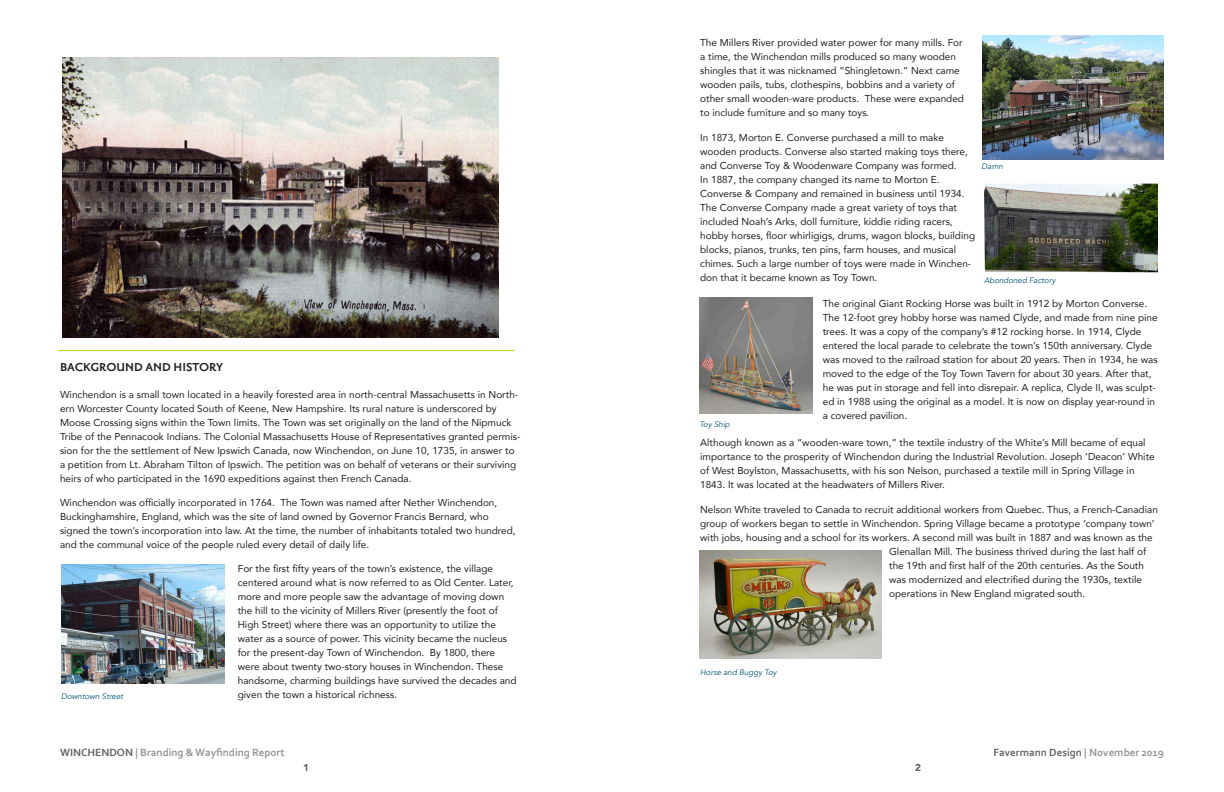
<style>
.page{position:relative;width:1224px;height:792px;background:#fff}
.page>*{position:absolute;margin:0;border:0;box-sizing:border-box;transform-origin:0 0}
.Subheader{font:700 14px "Priori Sans OT";color:#231f20}
.t1{font:700 11px "Corbel";color:#939598}
.t2{font:700 11px "Corbel";color:#636366}
.Paragraph_Style_2{font:10px/14px "Avenir";color:#231f20}
.Paragraph_Style_2-2{font:900 10px "Avenir";color:#636366}
.t3{font:italic 8px "Avenir";color:#005677}
.s1{color:#636366}
.s2{color:#939598}
</style>
<div class="page">
<hr style="left:58px;top:350px;width:456px;height:1px;background:#a2d40a">
<img style="left:62px;top:58px;width:436px;height:280px">
<img style="left:61px;top:564px;width:164px;height:119px">
<img style="left:700px;top:298px;width:113px;height:115px">
<img style="left:983px;top:36px;width:181px;height:123px">
<img style="left:984px;top:184px;width:174px;height:88px">
<img style="left:700px;top:551px;width:181px;height:108px">
<p class="Subheader" style="left:60px;top:361px;width:165px">BACKGROUND AND HISTORY</p>
<p class="Paragraph_Style_2" style="left:60px;top:388px;width:462px">Winchendon is a small town located in a heavily forested area in north-central Massachusetts in North&shy;ern Worcester County located South of Keene, New Hampshire. Its rural nature is underscored by Moose Crossing signs within the Town limits. The Town was set originally on the land of the Nipmuck Tribe of the Pennacook Indians. The Colonial Massachusetts House of Representatives granted permis&shy;sion for the the settlement of New Ipswich Canada, now Winchendon, on June 10, 1735, in answer to a petition from Lt. Abraham Tilton of Ipswich. The petition was on behalf of veterans or their surviving heirs of who participated in the 1690 expeditions against then French Canada.</p>
<p class="Paragraph_Style_2" style="left:60px;top:496px;width:457px">Winchendon was officially incorporated in 1764. The Town was named after Nether Winchendon, Buckinghamshire, England, which was the site of land owned by Governor Francis Bernard, who signed the town’s incorporation into law. At the time, the number of inhabitants totaled two hundred, and the communal voice of the people ruled every detail of daily life.</p>
<p class="Paragraph_Style_2" style="left:238px;top:562px;width:280px">For the first fifty years of the town’s existence, the village centered around what is now referred to as Old Center. Later, more and more people saw the advantage of moving down the hill to the vicinity of Millers River (presently the foot of High Street) where there was an opportunity to utilize the water as a source of power. This vicinity became the nucleus for the present-day Town of Winchendon. By 1800, there were about twenty two-story houses in Winchendon. These handsome, charming buildings have survived the decades and given the town a historical richness.</p>
<p class="t3" style="left:61px;top:691px;width:63px">Downtown Street</p>
<p class="Paragraph_Style_2" style="left:700px;top:35px;width:265px">The Millers River provided water power for many mills. For a time, the Winchendon mills produced so many wooden shingles that it was nicknamed “Shingletown.” Next came wooden pails, tubs, clothespins, bobbins and a variety of other small wooden-ware products. These were expanded to include furniture and so many toys.</p>
<p class="Paragraph_Style_2" style="left:700px;top:130px;width:276px">In 1873, Morton E. Converse purchased a mill to make wooden products. Converse also started making toys there, and Converse Toy &amp; Woodenware Company was formed.<br>In 1887, the company changed its name to Morton E.<br>Converse &amp; Company and remained in business until 1934.<br>The Converse Company made a great variety of toys that included Noah’s Arks, doll furniture, kiddie riding racers, hobby horses, floor whirligigs, drums, wagon blocks, building blocks, pianos, trunks, ten pins, farm houses, and musical chimes. Such a large number of toys were made in Winchen&shy;don that it became known as Toy Town.</p>
<p class="Paragraph_Style_2" style="left:823px;top:296px;width:336px">The original Giant Rocking Horse was built in 1912 by Morton Converse.<br>The 12-foot grey hobby horse was named Clyde, and made from nine pine trees. It was a copy of the company’s #12 rocking horse. In 1914, Clyde entered the local parade to celebrate the town’s 150th anniversary. Clyde was moved to the railroad station for about 20 years. Then in 1934, he was moved to the edge of the Toy Town Tavern for about 30 years. After that, he was put in storage and fell into disrepair. A replica, Clyde II, was sculpt&shy;ed in 1988 using the original as a model. It is now on display year-round in a covered pavilion.</p>
<p class="Paragraph_Style_2" style="left:700px;top:435px;width:456px">Although known as a “wooden-ware town,” the textile industry of the White’s Mill became of equal importance to the prosperity of Winchendon during the Industrial Revolution. Joseph ‘Deacon’ White of West Boylston, Massachusetts, with his son Nelson, purchased a textile mill in Spring Village in 1843. It was located at the headwaters of Millers River.</p>
<p class="Paragraph_Style_2" style="left:700px;top:502px;width:459px">Nelson White traveled to Canada to recruit additional workers from Quebec. Thus, a French-Canadian</p>
<p class="Paragraph_Style_2" style="left:700px;top:516px;width:456px">group of workers began to settle in Winchendon. Spring Village became a prototype ‘company town’</p>
<p class="Paragraph_Style_2" style="left:700px;top:530px;width:454px">with jobs, housing and a school for its workers. A second mill was built in 1887 and was known as the</p>
<p class="Paragraph_Style_2" style="left:889px;top:544px;width:259px">Glenallan Mill. The business thrived during the last half of</p>
<p class="Paragraph_Style_2" style="left:889px;top:558px;width:256px">the 19th and first half of the 20th centuries. As the South</p>
<p class="Paragraph_Style_2" style="left:889px;top:572px;width:254px">was modernized and electrified during the 1930s, textile</p>
<p class="Paragraph_Style_2" style="left:889px;top:586px;width:198px">operations in New England migrated south.</p>
<p class="t3" style="left:982px;top:162px;width:23px">Damn</p>
<p class="t3" style="left:984px;top:276px;width:73px">Abondoned Factory</p>
<p class="t3" style="left:700px;top:419px;width:32px">Toy Ship</p>
<p class="t3" style="left:700px;top:667px;width:78px">Horse and Buggy Toy</p>
<p class="t1" style="left:60px;top:745px;width:226px"><span class="s1">WINCHENDON</span> | Branding &amp; Wayfinding Report</p>
<p class="t2" style="left:993px;top:745px;width:172px">Favermann Design <span class="s2">| November 2019</span></p>
<p class="Paragraph_Style_2-2" style="left:303px;top:759px;width:7px">1</p>
<p class="Paragraph_Style_2-2" style="left:915px;top:759px;width:7px">2</p>
</div>
